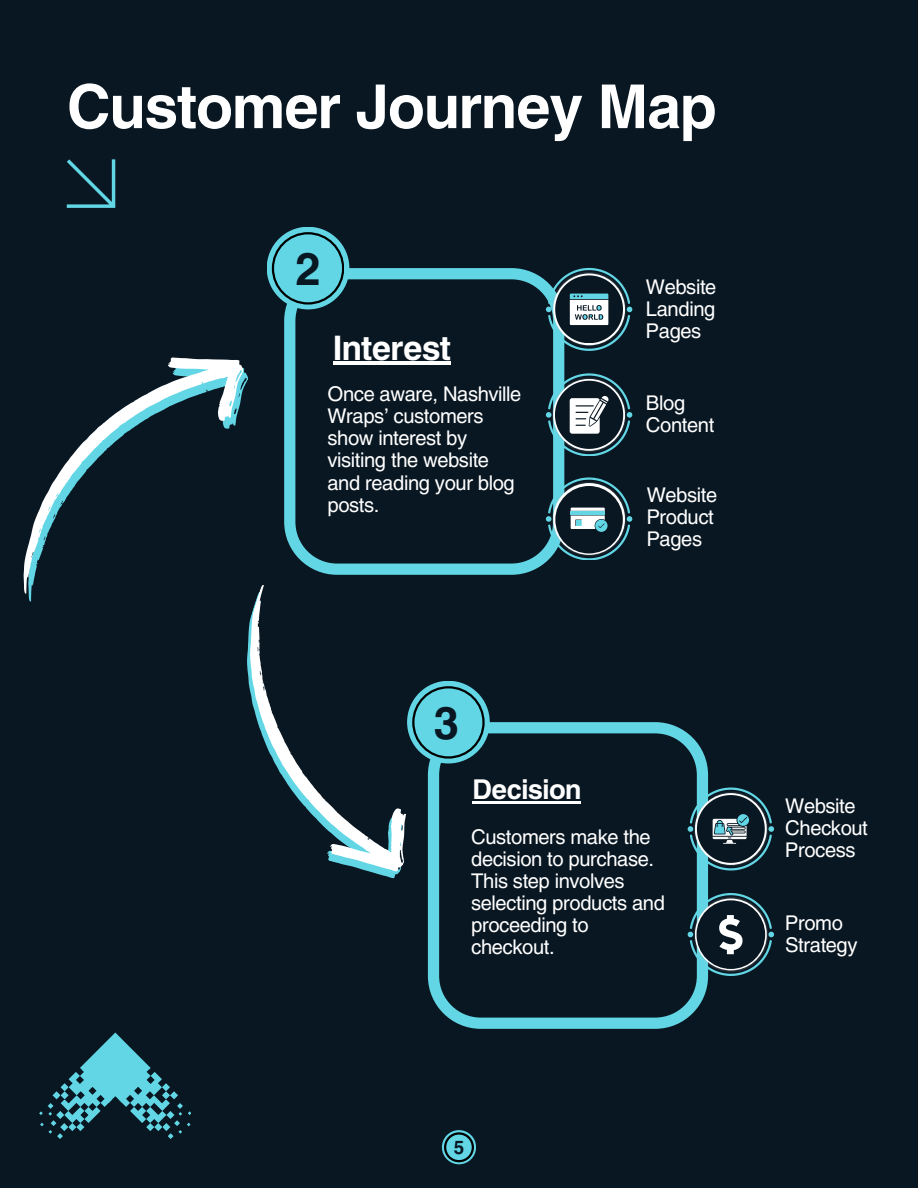
<style>
.page{position:relative;width:918px;height:1188px;background:#091722}
.page>*{position:absolute;margin:0;border:0;box-sizing:border-box;transform-origin:0 0}
.t1{font:700 60px "Helios";letter-spacing:-.02em;color:#fff}
.t2{font:700 45px "Helios";color:#091722}
.t3{font:700 33.45px "Helios";letter-spacing:-.02em;color:#fff}
.t4{font:700 27px "Helios";letter-spacing:-.02em;color:#fff}
.t5{font:20.1px/22px "Helios";letter-spacing:-.02em;color:#fff}
.t6{font:700 18.6px "Helios";color:#091722}
</style>
<div class="page">
<svg style="left:67px;top:160px;width:48px;height:48px"></svg>
<svg style="left:284px;top:268px;width:280px;height:307px"></svg>
<svg style="left:39px;top:1033px;width:152px;height:106px"></svg>
<svg style="left:24px;top:357px;width:219px;height:237px"></svg>
<svg style="left:191px;top:584px;width:278px;height:291px"></svg>
<svg style="left:428px;top:722px;width:280px;height:307px"></svg>
<hr style="left:472px;top:802px;width:109px;height:2px;background:#fff">
<svg style="left:688px;top:893px;width:86px;height:82px"></svg>
<svg style="left:688px;top:787px;width:86px;height:83px"></svg>
<div style="left:267px;top:227px;width:82px;height:82px;background:#62d6e5;border-radius:50%"></div>
<svg style="left:272px;top:232px;width:72px;height:72px"></svg>
<div style="left:407px;top:681px;width:83px;height:82px;background:#62d6e5;border-radius:50%"></div>
<svg style="left:412px;top:686px;width:72px;height:72px"></svg>
<svg style="left:442px;top:1130px;width:34px;height:34px"></svg>
<svg style="left:444px;top:1132px;width:30px;height:30px"></svg>
<hr style="left:333px;top:362px;width:118px;height:3px;background:#fff">
<svg style="left:546px;top:268px;width:86px;height:82px"></svg>
<svg style="left:546px;top:373px;width:86px;height:83px"></svg>
<svg style="left:546px;top:477px;width:86px;height:83px"></svg>
<p class="t1" style="left:67px;top:69px;width:652px">Customer Journey Map</p>
<p class="t2" style="left:295px;top:240px;width:27px">2</p>
<p class="t3" style="left:333px;top:327px;width:120px">Interest</p>
<p class="t5" style="left:327px;top:382px;width:195px">Once aware, Nashville<br>Wraps’ customers show interest by visiting the website and reading your blog posts.</p>
<p class="t5" style="left:646px;top:275px;width:72px;text-align:justify">Website Landing Pages</p>
<p class="t5" style="left:646px;top:391px;width:70px">Blog<br>Content</p>
<p class="t5" style="left:647px;top:483px;width:72px">Website<br>Product</p>
<p class="t5" style="left:647px;top:528px;width:57px">Pages</p>
<p class="t2" style="left:434px;top:694px;width:27px">3</p>
<p class="t4" style="left:472px;top:772px;width:111px">Decision</p>
<p class="t5" style="left:471px;top:825px;width:195px">Customers make the decision to purchase.<br>This step involves selecting products and proceeding to checkout.</p>
<p class="t5" style="left:785px;top:794px;width:84px">Website<br>Checkout<br>Process</p>
<p class="t5" style="left:785px;top:911px;width:59px">Promo</p>
<p class="t5" style="left:785px;top:933px;width:74px">Strategy</p>
<p class="t6" style="left:454px;top:1136px;width:12px">5</p>
</div>
